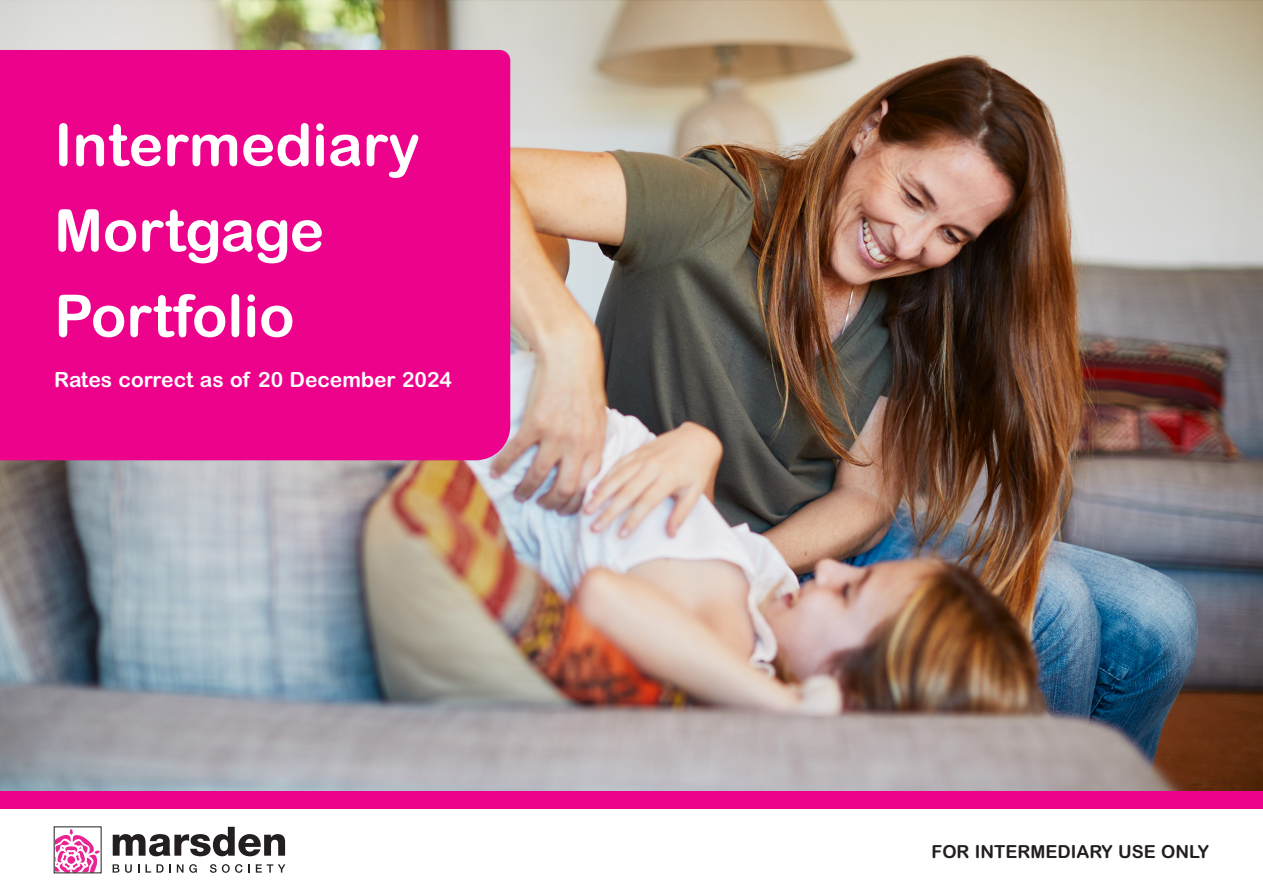
<style>
.page{position:relative;width:1263px;height:893px;background:#fff}
.page>*{position:absolute;margin:0;border:0;box-sizing:border-box;transform-origin:0 0}
.t1{font:700 58.5px/85.5px "Arial Rounded MT Std";color:#fff}
.t2{font:700 21px "Arial Rounded MT Std";color:#fff}
.t3{font:700 18px "Arial Rounded MT Std";color:#231f20}
</style>
<div class="page">
<img style="left:0;top:0;width:1263px;height:791px">
<div style="left:0;top:50px;width:510px;height:410px;background:#ed028c"></div>
<div style="left:0;top:791px;width:1263px;height:18px;background:#ed028c"></div>
<svg style="left:56px;top:829px;width:44px;height:42px"></svg>
<svg style="left:113px;top:827px;width:172px;height:29px"></svg>
<svg style="left:113px;top:864px;width:6px;height:9px"></svg>
<svg style="left:125px;top:864px;width:7px;height:9px"></svg>
<svg style="left:145px;top:864px;width:6px;height:9px"></svg>
<svg style="left:157px;top:864px;width:14px;height:9px"></svg>
<svg style="left:177px;top:864px;width:6px;height:9px"></svg>
<svg style="left:189px;top:864px;width:8px;height:9px"></svg>
<svg style="left:210px;top:864px;width:32px;height:9px"></svg>
<svg style="left:248px;top:864px;width:2px;height:9px"></svg>
<svg style="left:256px;top:864px;width:29px;height:9px"></svg>
<p class="t1" style="left:54px;top:101px;width:367px">Intermediary<br>Mortgage<br>Portfolio</p>
<p class="t2" style="left:54px;top:367px;width:399px">Rates correct as of 20 December 2024</p>
<p class="t3" style="left:931px;top:841px;width:279px">FOR INTERMEDIARY USE ONLY</p>
</div>
